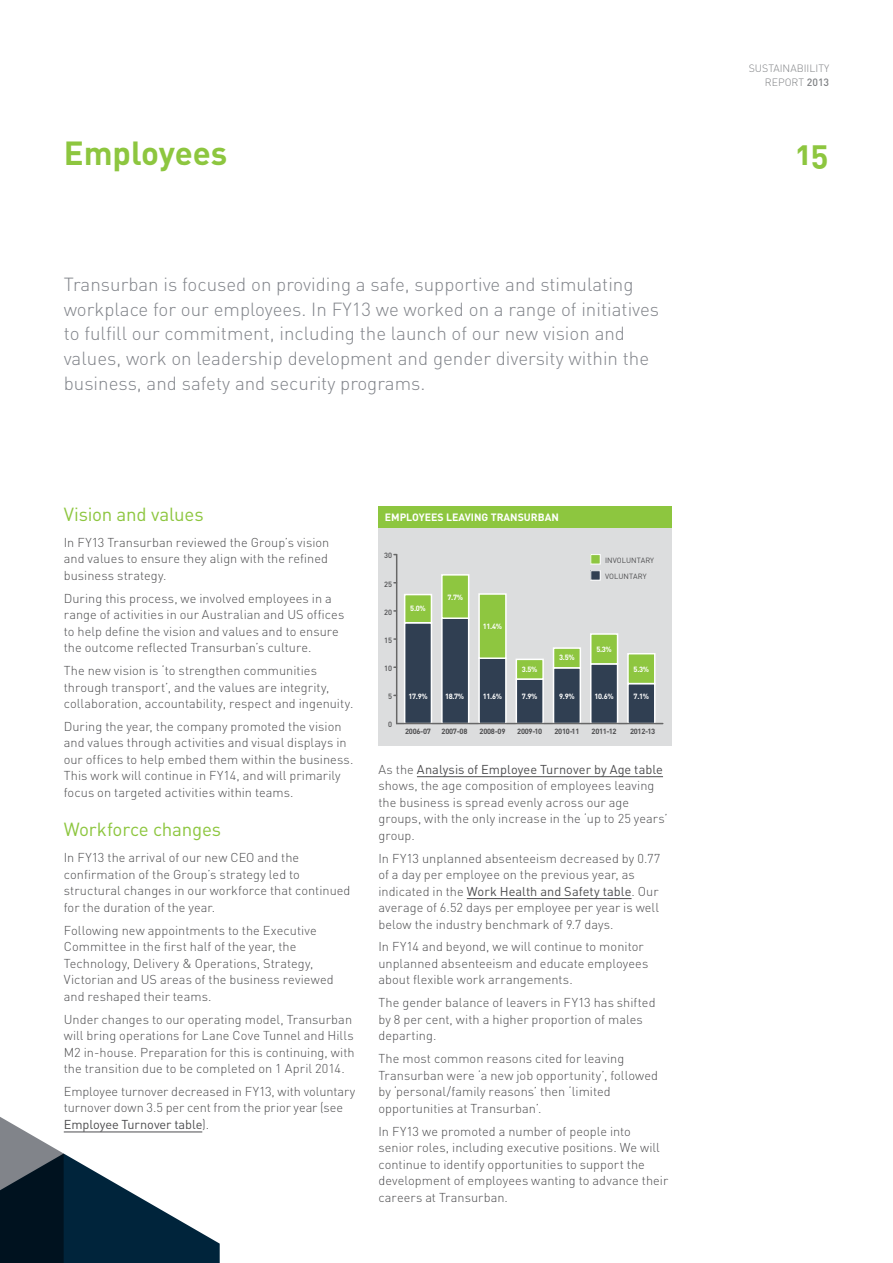
<style>
.page{position:relative;width:893px;height:1263px;background:#fff}
.page>*{position:absolute;margin:0;border:0;box-sizing:border-box;transform-origin:0 0}
.t1{font:700 33px "DIN";color:#8dc63f}
.t2{font:33px "DIN Bold Alternate";color:#8dc63f}
.t3{font:300 18.75px/24.8px "DIN";color:#81848a}
.t4{font:18.75px "DIN";letter-spacing:-.015em;color:#8dc63f}
.t5{font:300 12.75px/16.5px "DIN";letter-spacing:.005em;color:#4d4d4f}
.t6{font:700 10.5px "DIN";color:#fff}
.t7{font:300 10.5px/13.5px "DIN";color:#808285;text-align:right}
.t8{font:700 7.5px "DIN";letter-spacing:-.04em;color:#fff}
.t9{font:700 7.5px "DIN";letter-spacing:-.04em;color:#4d4d4f}
.t10{font:7.5px/16px "DIN";color:#4d4d4f}
.t11{font:500 7.5px "DIN";color:#4d4d4f}
.s1{font-weight:500}
.s2{font-weight:400}
</style>
<div class="page">
<svg style="left:0;top:1117px;width:220px;height:146px"></svg>
<hr style="left:64px;top:1132px;width:138px;height:1px;background:#4d4d4f">
<hr style="left:417px;top:776px;width:246px;height:1px;background:#4d4d4f">
<hr style="left:467px;top:898px;width:164px;height:1px;background:#4d4d4f">
<div style="left:378px;top:506px;width:294px;height:240px;background:#dcddde"></div>
<div style="left:591px;top:555px;width:9px;height:9px;background:#8ec640"></div>
<div style="left:590px;top:554px;width:11px;height:10px;border:1px solid #fff"></div>
<div style="left:591px;top:571px;width:9px;height:9px;background:#303f52"></div>
<div style="left:590px;top:570px;width:11px;height:10px;border:1px solid #fff"></div>
<hr style="left:396px;top:555px;width:1px;height:168px;background:#676767">
<div style="left:405px;top:623px;width:26px;height:100px;background:#303f52"></div>
<div style="left:404px;top:622px;width:28px;height:102px;border:2px solid #fff"></div>
<div style="left:442px;top:618px;width:27px;height:105px;background:#303f52"></div>
<div style="left:441px;top:617px;width:28px;height:107px;border:2px solid #fff"></div>
<div style="left:479px;top:658px;width:27px;height:65px;background:#303f52"></div>
<div style="left:478px;top:657px;width:29px;height:67px;border:2px solid #fff"></div>
<div style="left:516px;top:679px;width:27px;height:44px;background:#303f52"></div>
<div style="left:516px;top:678px;width:28px;height:46px;border:2px solid #fff"></div>
<div style="left:553px;top:668px;width:27px;height:55px;background:#303f52"></div>
<div style="left:553px;top:667px;width:28px;height:57px;border:2px solid #fff"></div>
<div style="left:591px;top:664px;width:27px;height:59px;background:#303f52"></div>
<div style="left:590px;top:663px;width:28px;height:61px;border:2px solid #fff"></div>
<div style="left:628px;top:683px;width:27px;height:40px;background:#303f52"></div>
<div style="left:627px;top:683px;width:28px;height:41px;border:2px solid #fff"></div>
<div style="left:405px;top:595px;width:26px;height:28px;background:#8ec640"></div>
<div style="left:404px;top:594px;width:28px;height:29px;border:2px solid #fff"></div>
<div style="left:442px;top:575px;width:27px;height:43px;background:#8ec640"></div>
<div style="left:441px;top:574px;width:28px;height:45px;border:2px solid #fff"></div>
<div style="left:479px;top:594px;width:27px;height:64px;background:#8ec640"></div>
<div style="left:478px;top:593px;width:29px;height:66px;border:2px solid #fff"></div>
<div style="left:516px;top:659px;width:27px;height:20px;background:#8ec640"></div>
<div style="left:516px;top:659px;width:28px;height:21px;border:2px solid #fff"></div>
<div style="left:553px;top:648px;width:27px;height:20px;background:#8ec640"></div>
<div style="left:553px;top:647px;width:28px;height:21px;border:2px solid #fff"></div>
<div style="left:591px;top:634px;width:27px;height:30px;background:#8ec640"></div>
<div style="left:590px;top:633px;width:28px;height:32px;border:2px solid #fff"></div>
<div style="left:628px;top:654px;width:27px;height:29px;background:#8ec640"></div>
<div style="left:627px;top:653px;width:28px;height:31px;border:2px solid #fff"></div>
<hr style="left:397px;top:723px;width:266px;height:1px;background:#676767">
<div style="left:378px;top:506px;width:294px;height:22px;background:#8dc63f"></div>
<p class="t7" style="left:749px;top:61px;width:82px">SUSTAINABIILITY<br>REPORT <span class="s1">2013</span></p>
<h1 class="t1" style="left:64px;top:131px;width:165px">Employees</h1>
<h1 class="t2" style="left:796px;top:131px;width:34px">15</h1>
<p class="t3" style="left:64px;top:271px;width:597px">Transurban is focused on providing a safe, supportive and stimulating workplace for our employees. In FY13 we worked on a range of initiatives to fulfill our commitment, including the launch of our new vision and values, work on leadership development and gender diversity within the business, and safety and security programs.</p>
<h2 class="t4" style="left:64px;top:503px;width:141px">Vision and values</h2>
<p class="t5" style="left:64px;top:533px;width:267px;text-align:justify">In FY13 Transurban reviewed the Group’s vision and values to ensure they align with the refined business strategy.</p>
<p class="t5" style="left:64px;top:589px;width:282px">During this process, we involved employees in a range of activities in our Australian and US offices to help define the vision and values and to ensure the outcome reflected Transurban’s culture.</p>
<p class="t5" style="left:64px;top:662px;width:291px">The new vision is ‘to strengthen communities through transport’, and the values are integrity, collaboration, accountability, respect and ingenuity.</p>
<p class="t5" style="left:64px;top:718px;width:291px">During the year, the company promoted the vision and values through activities and visual displays in our offices to help embed them within the business.<br>This work will continue in FY14, and will primarily focus on targeted activities within teams.</p>
<h2 class="t4" style="left:64px;top:819px;width:159px">Workforce changes</h2>
<p class="t5" style="left:64px;top:849px;width:288px">In FY13 the arrival of our new CEO and the confirmation of the Group’s strategy led to structural changes in our workforce that continued for the duration of the year.</p>
<p class="t5" style="left:64px;top:921px;width:271px">Following new appointments to the Executive Committee in the first half of the year, the Technology, Delivery &amp; Operations, Strategy, Victorian and US areas of the business reviewed and reshaped their teams.</p>
<p class="t5" style="left:64px;top:1010px;width:292px">Under changes to our operating model, Transurban will bring operations for Lane Cove Tunnel and Hills M2 in-house. Preparation for this is continuing, with the transition due to be completed on 1 April 2014.</p>
<p class="t5" style="left:64px;top:1082px;width:293px">Employee turnover decreased in FY13, with voluntary turnover down 3.5 per cent from the prior year (see<br><span class="s2">Employee Turnover table</span>).</p>
<p class="t6" style="left:385px;top:510px;width:176px">EMPLOYEES LEAVING TRANSURBAN</p>
<p class="t11" style="left:384px;top:551px;width:9px">30</p>
<p class="t11" style="left:384px;top:579px;width:9px">25</p>
<p class="t11" style="left:384px;top:607px;width:9px">20</p>
<p class="t11" style="left:384px;top:635px;width:9px">15</p>
<p class="t11" style="left:384px;top:663px;width:9px">10</p>
<p class="t11" style="left:388px;top:691px;width:5px">5</p>
<p class="t8" style="left:410px;top:603px;width:17px">5.0%</p>
<p class="t8" style="left:447px;top:592px;width:17px">7.7%</p>
<p class="t8" style="left:483px;top:621px;width:21px">11.4%</p>
<p class="t8" style="left:522px;top:665px;width:17px">3.5%</p>
<p class="t8" style="left:559px;top:653px;width:17px">3.5%</p>
<p class="t8" style="left:408px;top:691px;width:21px">17.9%</p>
<p class="t8" style="left:445px;top:691px;width:21px">18.7%</p>
<p class="t8" style="left:483px;top:691px;width:21px">11.6%</p>
<p class="t8" style="left:522px;top:691px;width:17px">7.9%</p>
<p class="t8" style="left:559px;top:691px;width:17px">9.9%</p>
<p class="t10" style="left:605px;top:552px;width:50px">INVOLUNTARY<br>VOLUNTARY</p>
<p class="t8" style="left:596px;top:644px;width:17px">5.3%</p>
<p class="t8" style="left:594px;top:691px;width:21px">10.6%</p>
<p class="t8" style="left:634px;top:664px;width:17px">5.3%</p>
<p class="t8" style="left:634px;top:691px;width:17px">7.1%</p>
<p class="t11" style="left:388px;top:720px;width:5px">0</p>
<p class="t9" style="left:405px;top:726px;width:27px">2006-07</p>
<p class="t9" style="left:442px;top:726px;width:27px">2007-08</p>
<p class="t9" style="left:480px;top:726px;width:27px">2008-09</p>
<p class="t9" style="left:517px;top:726px;width:26px">2009-10</p>
<p class="t9" style="left:554px;top:726px;width:26px">2010-11</p>
<p class="t9" style="left:592px;top:726px;width:27px">2011-12</p>
<p class="t9" style="left:630px;top:726px;width:27px">2012-13</p>
<p class="t5" style="left:378px;top:760px;width:291px">As the <span class="s2">Analysis of Employee Turnover by Age table </span>shows, the age composition of employees leaving the business is spread evenly across our age groups, with the only increase in the ‘up to 25 years’ group.</p>
<p class="t5" style="left:378px;top:849px;width:283px">In FY13 unplanned absenteeism decreased by 0.77 of a day per employee on the previous year, as indicated in the <span class="s2">Work Health and Safety table</span>. Our average of 6.52 days per employee per year is well below the industry benchmark of 9.7 days.</p>
<p class="t5" style="left:378px;top:938px;width:271px">In FY14 and beyond, we will continue to monitor unplanned absenteeism and educate employees about flexible work arrangements.</p>
<p class="t5" style="left:378px;top:994px;width:279px">The gender balance of leavers in FY13 has shifted by 8 per cent, with a higher proportion of males departing.</p>
<p class="t5" style="left:378px;top:1050px;width:281px">The most common reasons cited for leaving Transurban were ‘a new job opportunity’, followed by ‘personal/family reasons’ then ‘limited opportunities at Transurban’.</p>
<p class="t5" style="left:378px;top:1122px;width:291px">In FY13 we promoted a number of people into senior roles, including executive positions. We will continue to identify opportunities to support the development of employees wanting to advance their careers at Transurban.</p>
</div>
